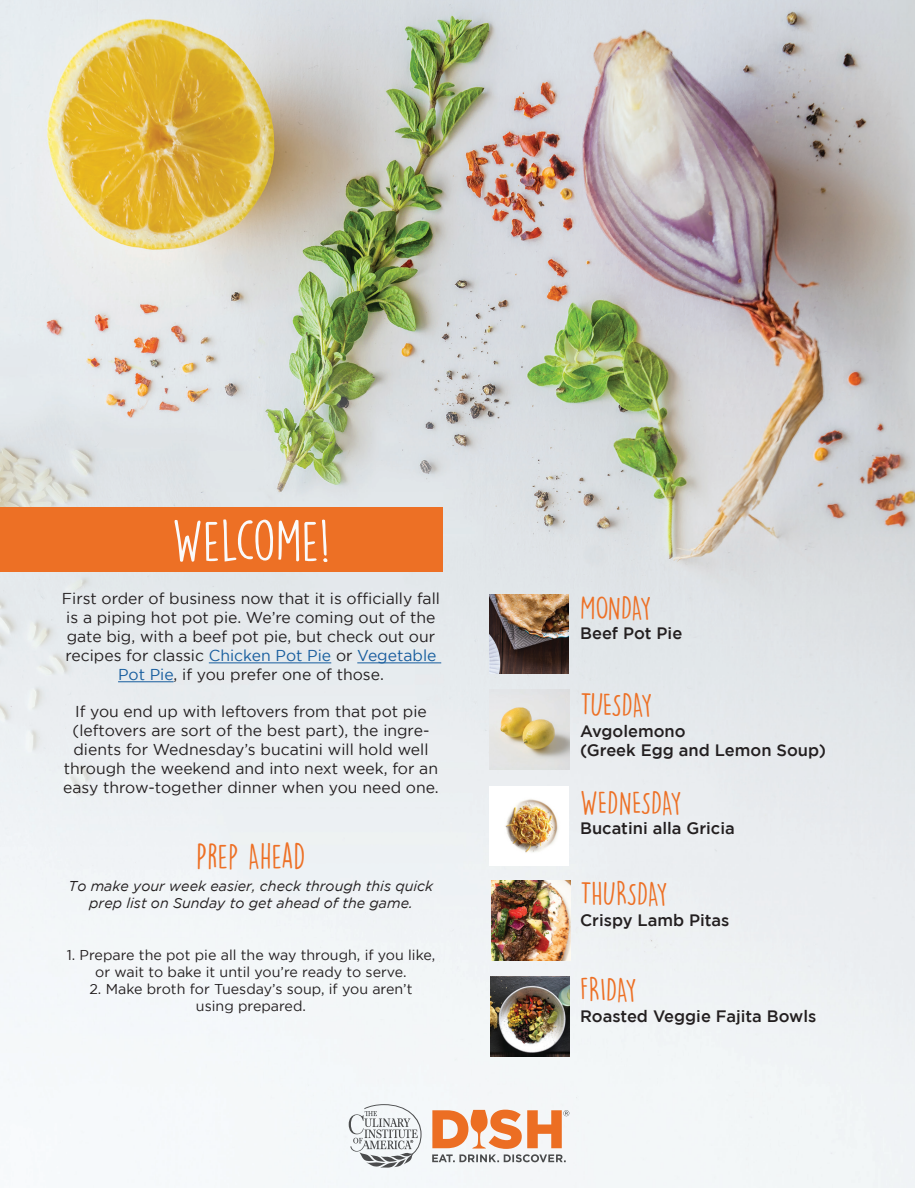
<style>
.page{position:relative;width:918px;height:1188px;background:#fff}
.page>*{position:absolute;margin:0;border:0;box-sizing:border-box;transform-origin:0 0}
.t1{font:52.5px "DK Lemon Yellow Sun";color:#fafafa}
.t2{font:31.5px "DK Lemon Yellow Sun";color:#ed7025}
.t3{font:30px "DK Lemon Yellow Sun";letter-spacing:-.02em;color:#ed7025}
.t4{font:30px "DK Lemon Yellow Sun";color:#ed7025}
.t5{font:30px "DK Lemon Yellow Sun";letter-spacing:-.04em;color:#ed7025}
.t6{font:500 16.5px/19.5px "Gotham";color:#231f20}
.t7{font:15.75px/18.9px "Gotham";color:#231f20;text-align:center}
.t8{font:14.25px/17.1px "Gotham";color:#231f20;text-align:center}
.t9{font:italic 14.25px/17.1px "Gotham";color:#231f20;text-align:center}
.s1{color:#175d9e}
</style>
<div class="page">
<img style="left:0;top:0;width:915px;height:1188px">
<img style="left:490px;top:595px;width:78px;height:79px">
<img style="left:492px;top:880px;width:78px;height:80px">
<img style="left:489px;top:787px;width:80px;height:79px">
<img style="left:490px;top:690px;width:79px;height:79px">
<img style="left:490px;top:977px;width:80px;height:79px">
<svg style="left:349px;top:1104px;width:73px;height:64px"></svg>
<svg style="left:432px;top:1110px;width:137px;height:52px"></svg>
<div style="left:0;top:508px;width:443px;height:64px;background:#ed7025"></div>
<hr style="left:209px;top:663px;width:122px;height:1px;background:#175d9e">
<hr style="left:357px;top:663px;width:84px;height:1px;background:#175d9e">
<hr style="left:118px;top:682px;width:56px;height:1px;background:#175d9e">
<h1 class="t1" style="left:172px;top:509px;width:160px">WELCOME!</h1>
<p class="t7" style="left:62px;top:589px;width:380px">First order of business now that it is officially fall is a piping hot pot pie. We’re coming out of the gate big, with a beef pot pie, but check out our recipes for classic <span class="s1">Chicken Pot Pie</span> or <span class="s1">Vegetable Pot Pie</span>, if you prefer one of those.</p>
<p class="t7" style="left:63px;top:702px;width:377px">If you end up with leftovers from that pot pie (leftovers are sort of the best part), the ingre&shy;dients for Wednesday’s bucatini will hold well through the weekend and into next week, for an easy throw-together dinner when you need one.</p>
<h2 class="t2" style="left:196px;top:837px;width:111px">PREP AHEAD</h2>
<p class="t9" style="left:69px;top:878px;width:366px">To make your week easier, check through this quick prep list on Sunday to get ahead of the game.</p>
<p class="t8" style="left:67px;top:946px;width:370px">1. Prepare the pot pie all the way through, if you like, or wait to bake it until you’re ready to serve.</p>
<p class="t8" style="left:89px;top:980px;width:325px">2. Make broth for Tuesday’s soup, if you aren’t using prepared.</p>
<h3 class="t3" style="left:580px;top:589px;width:73px">MONDAY</h3>
<p class="t6" style="left:580px;top:623px;width:104px">Beef Pot Pie</p>
<h3 class="t5" style="left:580px;top:687px;width:74px">TUESDAY</h3>
<p class="t6" style="left:580px;top:721px;width:247px">Avgolemono<br>(Greek Egg and Lemon Soup)</p>
<h3 class="t4" style="left:580px;top:784px;width:103px">WEDNESDAY</h3>
<p class="t6" style="left:580px;top:818px;width:156px">Bucatini alla Gricia</p>
<h3 class="t3" style="left:580px;top:876px;width:89px">THURSDAY</h3>
<p class="t6" style="left:580px;top:910px;width:151px">Crispy Lamb Pitas</p>
<h3 class="t3" style="left:580px;top:972px;width:58px">FRIDAY</h3>
<p class="t6" style="left:580px;top:1006px;width:238px">Roasted Veggie Fajita Bowls</p>
</div>
